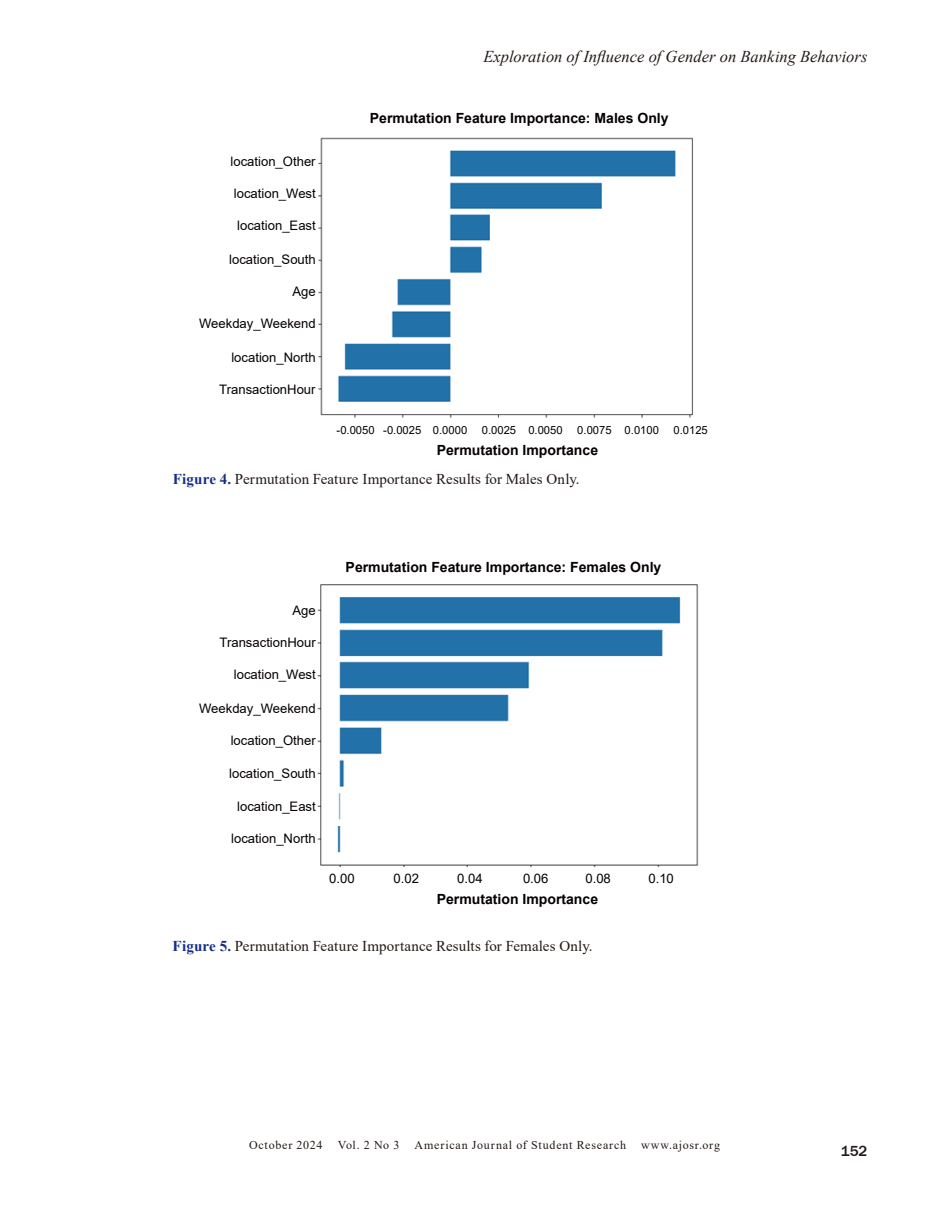
<style>
.page{position:relative;width:944px;height:1214px;background:#fff}
.page>*{position:absolute;margin:0;border:0;box-sizing:border-box;transform-origin:0 0}
.t1{font:italic 16.5px "Times New Roman";letter-spacing:.005em;color:#231916}
._6_2_Figure_-_text{font:15px "Times New Roman";letter-spacing:.005em;color:#231916}
.t2{font:500 15px "Franklin Gothic";color:#231916}
.t3{font:700 14.1px "Arial";color:#060101}
.t4{font:13.05px "Arial";color:#060101}
.t5{font:12px "Times New Roman";letter-spacing:.06em;color:#231916}
.t6{font:11.25px "Arial";color:#060101}
.s1{font-weight:700;color:#152e87}
</style>
<div class="page">
<img style="left:318px;top:137px;width:375px;height:281px">
<img style="left:317px;top:584px;width:382px;height:283px">
<p class="t1" style="left:483px;top:45px;width:385px">Exploration of Influence of Gender on Banking Behaviors</p>
<p class="t4" style="left:230px;top:152px;width:87px">location_Other</p>
<p class="t4" style="left:234px;top:184px;width:83px">location_West</p>
<p class="t4" style="left:237px;top:217px;width:80px">location_East</p>
<p class="t4" style="left:229px;top:250px;width:88px">location_South</p>
<p class="t4" style="left:292px;top:282px;width:25px">Age</p>
<p class="t4" style="left:199px;top:315px;width:118px">Weekday_Weekend</p>
<p class="t4" style="left:231px;top:348px;width:86px">location_North</p>
<p class="t4" style="left:219px;top:380px;width:98px">TransactionHour</p>
<p class="t3" style="left:370px;top:108px;width:300px">Permutation Feature Importance: Males Only</p>
<p class="t6" style="left:482px;top:422px;width:82px">0.0025 0.0050</p>
<p class="t6" style="left:577px;top:422px;width:83px">0.0075 0.0100</p>
<p class="t6" style="left:673px;top:422px;width:36px">0.0125</p>
<p class="_6_2_Figure_-_text" style="left:173px;top:469px;width:408px"><span class="s1">Figure 4.</span> Permutation Feature Importance Results for Males Only.</p>
<p class="t6" style="left:336px;top:422px;width:132px">-0.0050 -0.0025 0.0000</p>
<p class="t3" style="left:437px;top:440px;width:163px">Permutation Importance</p>
<p class="t4" style="left:292px;top:601px;width:25px">Age</p>
<p class="t4" style="left:219px;top:633px;width:98px">TransactionHour</p>
<p class="t4" style="left:234px;top:666px;width:83px">location_West</p>
<p class="t4" style="left:199px;top:699px;width:118px">Weekday_Weekend</p>
<p class="t4" style="left:231px;top:731px;width:87px">location_Other</p>
<p class="t4" style="left:229px;top:764px;width:88px">location_South</p>
<p class="t4" style="left:237px;top:797px;width:80px">location_East</p>
<p class="t4" style="left:231px;top:829px;width:86px">location_North</p>
<p class="t3" style="left:345px;top:557px;width:317px">Permutation Feature Importance: Females Only</p>
<p class="t4" style="left:329px;top:869px;width:27px">0.00</p>
<p class="t4" style="left:393px;top:869px;width:27px">0.02</p>
<p class="t4" style="left:457px;top:869px;width:27px">0.04</p>
<p class="t3" style="left:437px;top:889px;width:163px">Permutation Importance</p>
<p class="t4" style="left:523px;top:869px;width:27px">0.06</p>
<p class="t4" style="left:585px;top:869px;width:27px">0.08</p>
<p class="t4" style="left:648px;top:869px;width:27px">0.10</p>
<p class="_6_2_Figure_-_text" style="left:173px;top:935px;width:421px"><span class="s1">Figure 5.</span> Permutation Feature Importance Results for Females Only.</p>
<p class="t5" style="left:249px;top:1136px;width:75px">October 2024</p>
<p class="t5" style="left:337px;top:1136px;width:63px">Vol. 2 No 3</p>
<p class="t5" style="left:414px;top:1136px;width:307px">American Journal of Student Research www.ajosr.org</p>
<p class="t2" style="left:840px;top:1141px;width:28px">152</p>
</div>
